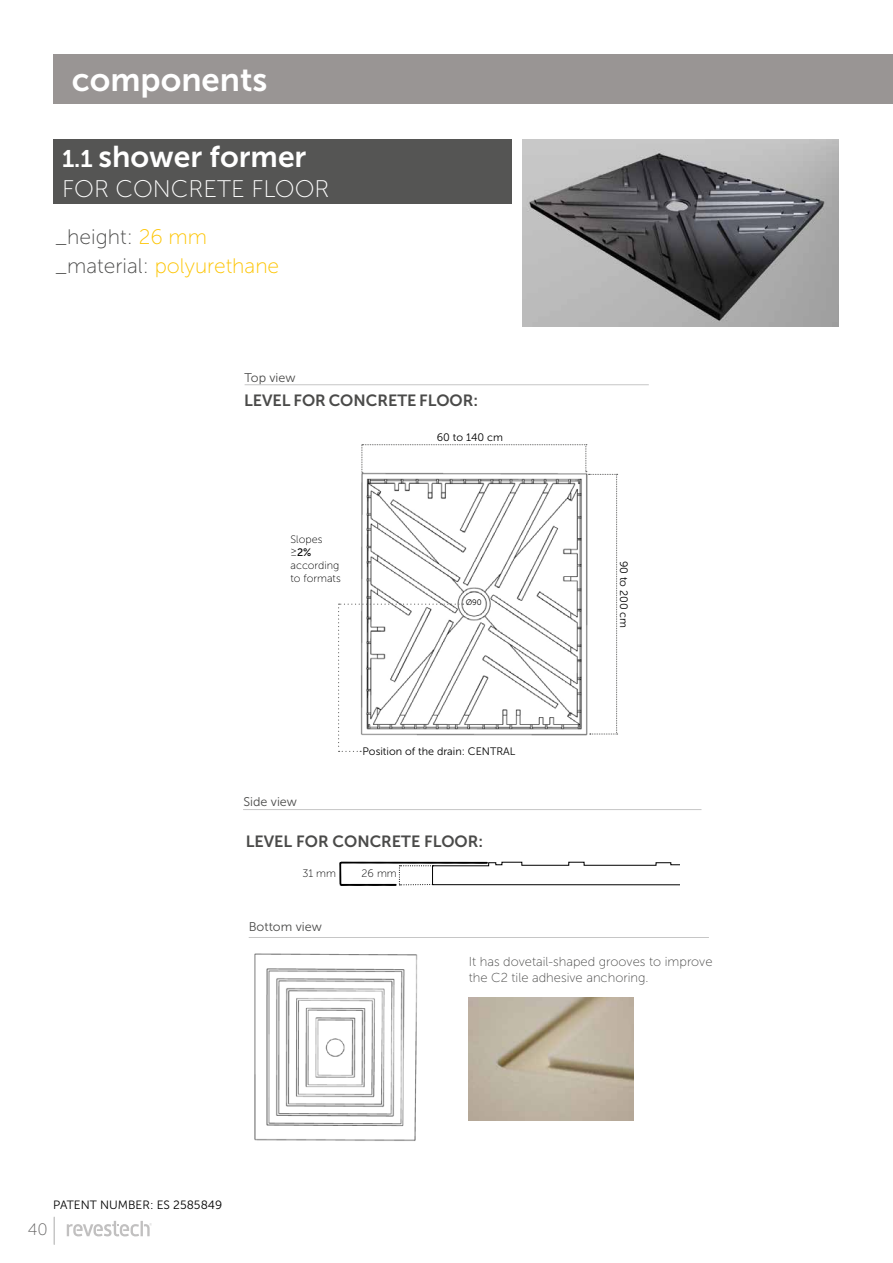
<style>
.page{position:relative;width:893px;height:1263px;background:#fff}
.page>*{position:absolute;margin:0;border:0;box-sizing:border-box;transform-origin:0 0}
.t1{font:33px "Museo Sans 700";color:#fff}
.t2{font:30px "Museo Sans 700";color:#fff}
.t3{font:24px "Museo Sans 100";color:#fff}
.t4{font:21px/28.5px "Museo Sans 100";color:#4a4a49}
.t5{font:16.5px "Museo Sans 100";color:#646363}
.t6{font:16.2px "Museo Sans 700";color:#4a4a49}
.t7{font:12.9px/15.6px "Museo Sans 100";color:#4a4a49}
.t8{font:12.6px "Museo Sans 300";color:#4a4a49}
.t9{font:12px "Museo Sans 300";color:#000}
.t10{font:10.8px "Museo Sans 300";color:#000}
.t11{font:10.8px/12.9px "Museo Sans 100";color:#000}
.t12{font:10.8px "Museo Sans 500";color:#000}
.t13{font:7.95px "Museo Sans 300";color:#000}
.s1{font-size:24px}
.s2{color:#fdc400}
</style>
<div class="page">
<svg style="left:67px;top:1221px;width:85px;height:15px"></svg>
<svg style="left:54px;top:1217px;width:1px;height:28px"></svg>
<div style="left:54px;top:54px;width:839px;height:49px;background:#999594"></div>
<img style="left:523px;top:140px;width:316px;height:186px">
<div style="left:54px;top:140px;width:458px;height:64px;background:#555554"></div>
<hr style="left:243px;top:809px;width:458px;height:1px;background:#c6c6c6">
<svg style="left:340px;top:861px;width:339px;height:25px"></svg>
<hr style="left:245px;top:384px;width:404px;height:1px;background:#c6c6c6">
<svg style="left:338px;top:444px;width:280px;height:308px"></svg>
<hr style="left:249px;top:937px;width:460px;height:1px;background:#c6c6c6">
<img style="left:254px;top:953px;width:164px;height:188px">
<img style="left:469px;top:997px;width:165px;height:123px">
<h1 class="t1" style="left:72px;top:61px;width:197px">components</h1>
<h2 class="t2" style="left:62px;top:140px;width:246px"><span class="s1">1.1</span> shower former</h2>
<h3 class="t3" style="left:62px;top:176px;width:269px">FOR CONCRETE FLOOR</h3>
<h3 class="t4" style="left:55px;top:223px;width:226px">_height: <span class="s2">26 mm </span>_material: <span class="s2">polyurethane</span></h3>
<p class="t8" style="left:245px;top:371px;width:52px">Top view</p>
<p class="t6" style="left:244px;top:391px;width:236px">LEVEL FOR CONCRETE FLOOR:</p>
<p class="t11" style="left:291px;top:533px;width:33px">Slopes</p>
<p class="t12" style="left:291px;top:546px;width:22px"><sup>≥</sup>2%</p>
<p class="t11" style="left:291px;top:559px;width:52px">according to formats</p>
<p class="t10" style="left:437px;top:431px;width:68px">60 to 140 cm</p>
<p class="t13" style="left:466px;top:598px;width:18px">Ø90</p>
<p class="t8" style="left:243px;top:795px;width:55px">Side view</p>
<p class="t10" style="left:362px;top:745px;width:154px">Position of the drain: CENTRAL</p>
<p class="t6" style="left:246px;top:832px;width:239px">LEVEL FOR CONCRETE FLOOR:</p>
<p class="t11" style="left:302px;top:867px;width:35px">31 mm</p>
<p class="t11" style="left:362px;top:867px;width:37px">26 mm</p>
<p class="t8" style="left:249px;top:920px;width:75px">Bottom view</p>
<p class="t10" style="left:630px;top:560px;width:69px;rotate:90deg">90 to 200 cm</p>
<p class="t9" style="left:53px;top:1198px;width:170px">PATENT NUMBER: ES 2585849</p>
<p class="t5" style="left:28px;top:1220px;width:21px">40</p>
<p class="t7" style="left:469px;top:954px;width:245px">It has dovetail-shaped grooves to improve the C2 tile adhesive anchoring.</p>
</div>
